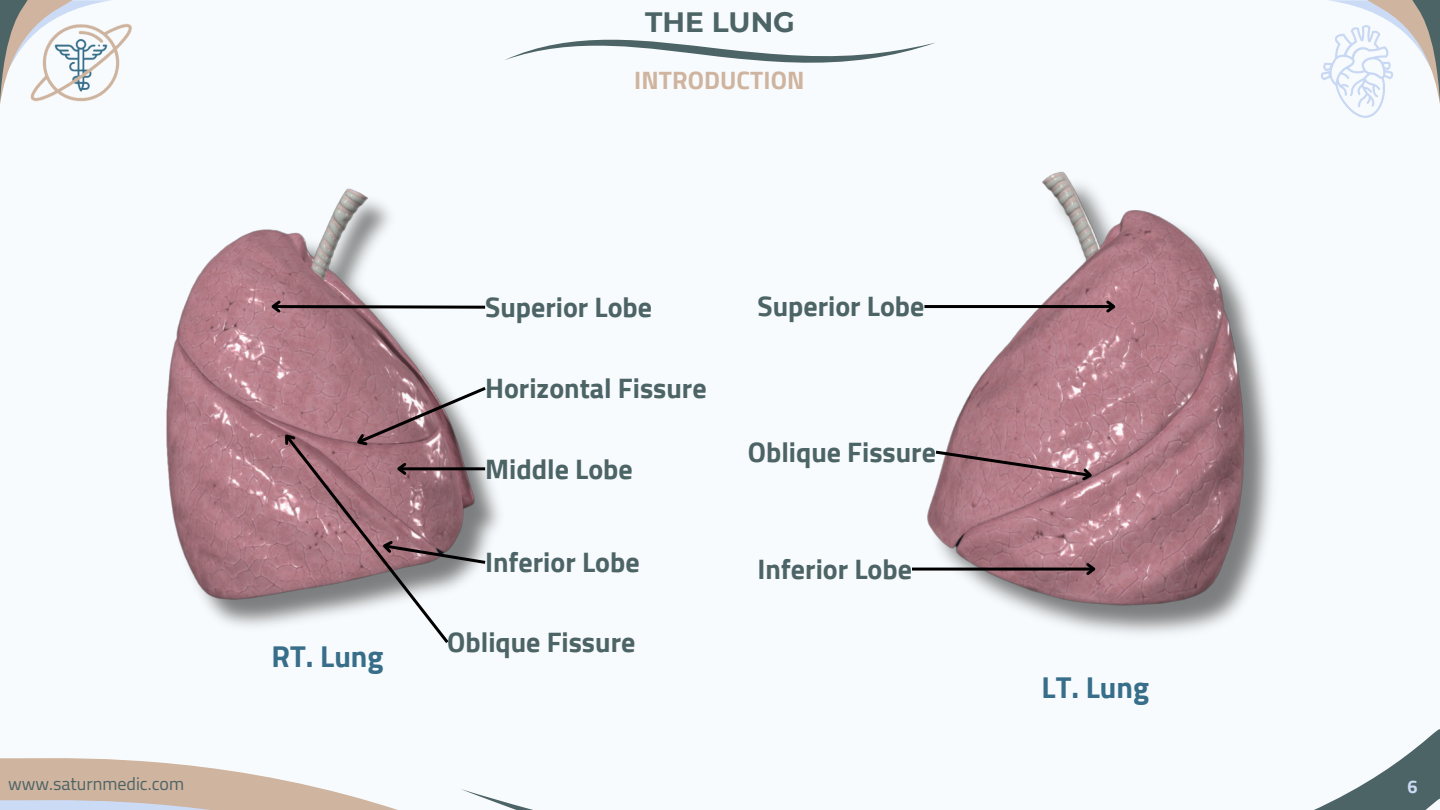
<style>
.page{position:relative;width:1440px;height:810px;background:#f8fbfd}
.page>*{position:absolute;margin:0;border:0;box-sizing:border-box;transform-origin:0 0}
.t1{font:700 30px "Cairo";color:#376e89}
.t2{font:700 28px "Cairo";color:#4d6466}
.t3{font:700 28px "Montserrat";color:#4d6466}
.t4{font:700 25px "Cairo";letter-spacing:.005em;color:#cfb49f}
.t5{font:18px "Cairo";color:#4d6466}
.t6{font:700 18px "Cairo";color:#cbdbf5}
</style>
<div class="page">
<svg style="left:505px;top:40px;width:430px;height:23px"></svg>
<svg style="left:0;top:0;width:8px;height:104px"></svg>
<svg style="left:1329px;top:0;width:111px;height:104px"></svg>
<img style="left:1321px;top:18px;width:84px;height:100px">
<img style="left:8px;top:0;width:124px;height:102px">
<svg style="left:0;top:758px;width:398px;height:52px;fill:#cfb49f"></svg>
<svg style="left:461px;top:729px;width:979px;height:81px"></svg>
<img style="left:166px;top:188px;width:333px;height:439px">
<img style="left:912px;top:171px;width:360px;height:463px">
<svg style="left:268px;top:298px;width:220px;height:17px"></svg>
<hr style="left:924px;top:305px;width:190px;height:3px;background:#000">
<svg style="left:1104px;top:298px;width:15px;height:17px"></svg>
<hr style="left:912px;top:568px;width:182px;height:3px;background:#000">
<svg style="left:1084px;top:560px;width:15px;height:18px"></svg>
<svg style="left:277px;top:384px;width:212px;height:259px"></svg>
<svg style="left:933px;top:449px;width:164px;height:36px;background:#a87c85"></svg>
<h1 class="t3" style="left:645px;top:5px;width:151px">THE LUNG</h1>
<p class="t4" style="left:634px;top:66px;width:172px">INTRODUCTION</p>
<h2 class="t1" style="left:272px;top:639px;width:113px">RT. Lung</h2>
<h2 class="t2" style="left:485px;top:291px;width:168px">Superior Lobe</h2>
<h2 class="t2" style="left:485px;top:372px;width:223px">Horizontal Fissure</h2>
<h2 class="t2" style="left:485px;top:453px;width:149px">Middle Lobe</h2>
<h2 class="t2" style="left:485px;top:546px;width:156px">Inferior Lobe</h2>
<h2 class="t2" style="left:447px;top:626px;width:190px">Oblique Fissure</h2>
<p class="t2" style="left:758px;top:290px;width:168px">Superior Lobe</p>
<h2 class="t2" style="left:748px;top:436px;width:190px">Oblique Fissure</h2>
<h2 class="t2" style="left:758px;top:553px;width:156px">Inferior Lobe</h2>
<h2 class="t1" style="left:1042px;top:670px;width:109px">LT. Lung</h2>
<p class="t5" style="left:8px;top:773px;width:177px">www.saturnmedic.com</p>
<h3 class="t6" style="left:1407px;top:776px;width:12px">6</h3>
</div>
